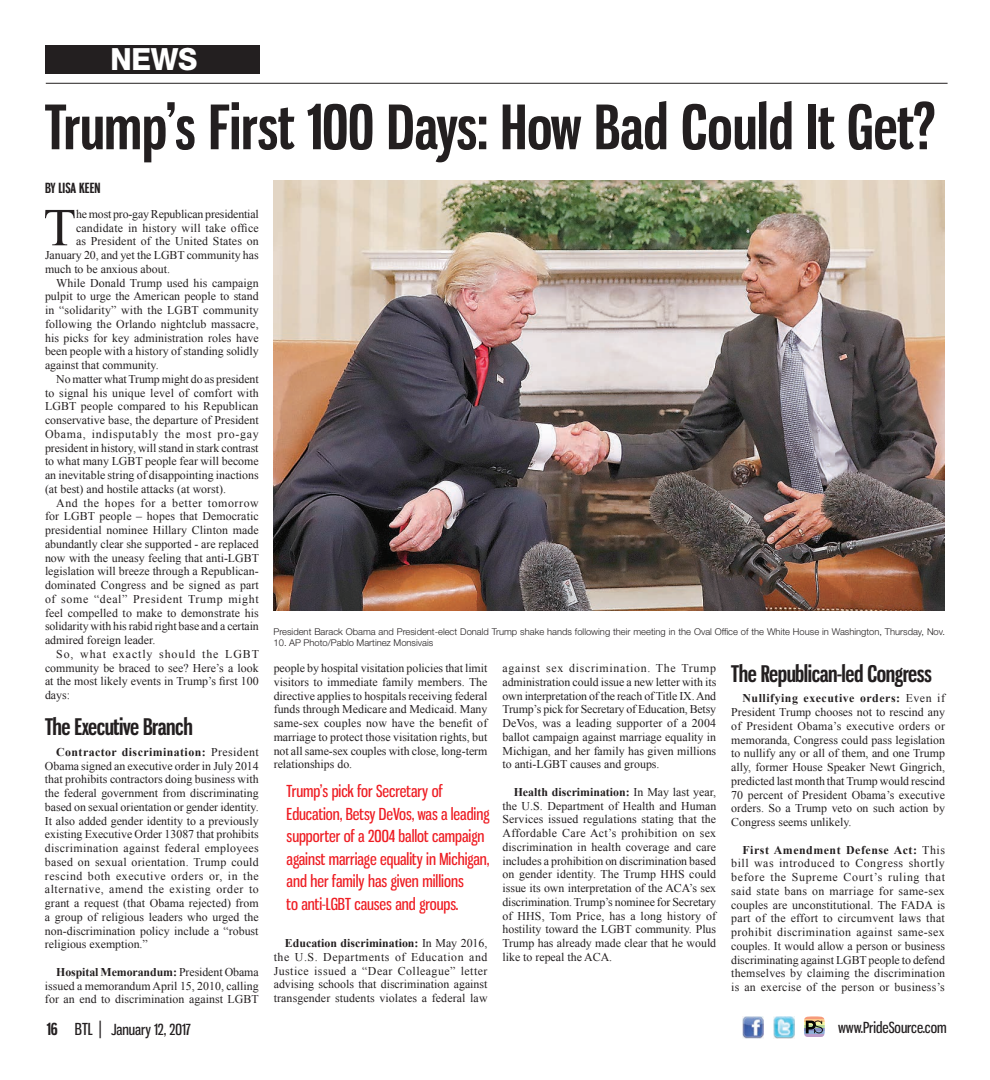
<style>
.page{position:relative;width:990px;height:1080px;background:#fff}
.page>*{position:absolute;margin:0;border:0;box-sizing:border-box;transform-origin:0 0}
.Headline_1_-_Large{font:700 60px "Gnuolane Rg";color:#231f20}
.Body_Copy_-_DropCap{font:53.38px "Times New Roman";color:#231f20}
.Breif_Box_Title{font:800 30.62px "Helvetica Neue";color:#fff;scale:.94 1}
.t1{font:700 22.5px "Gnuolane Rg";letter-spacing:-.02em;color:#231f20}
.Pull_Quote_W_O_Quote{font:16.25px/22.5px "Gnuolane Rg";color:#ee1d23}
.t2{font:15px "Gnuolane Rg";color:#231f20}
.ByLine_New{font:700 13.75px "Gnuolane Rg";color:#231f20}
.Body_Copy{font:11.88px/13.8px "Times New Roman";color:#231f20;text-align:justify}
.Body_Copy_-_DropCap-2{font:11.88px "Times New Roman";color:#231f20}
.Body_Copy_-_DropCap-3{font:11.88px "Times New Roman";letter-spacing:.02em;color:#231f20}
.Photo_Caption_-_off{font:300 9.38px "Helvetica Neue LT Std";color:#231f20}
.s1{font-weight:700}
.s2{font-weight:700;font-size:16.25px}
.s3{font-size:16.25px}
.s4{font-size:17.5px}
</style>
<div class="page">
<img style="left:773px;top:1016px;width:22px;height:22px">
<img style="left:742px;top:1016px;width:22px;height:22px">
<hr style="left:804px;top:1016px;width:21px;height:3px;background:#f69a7a">
<hr style="left:804px;top:1019px;width:21px;height:3px;background:#fdc88a">
<hr style="left:804px;top:1022px;width:21px;height:3px;background:#f6f3a2">
<hr style="left:804px;top:1025px;width:21px;height:3px;background:#b7d99b">
<hr style="left:804px;top:1028px;width:21px;height:3px;background:#868fc4">
<hr style="left:804px;top:1031px;width:21px;height:3px;background:#8fafd8">
<hr style="left:804px;top:1034px;width:21px;height:3px;background:#bb9cc9">
<svg style="left:806px;top:1021px;width:17px;height:12px"></svg>
<div style="left:45px;top:45px;width:214px;height:29px;background:#231f20"></div>
<hr style="left:46px;top:83px;width:902px;height:1px;background:#231f20">
<img style="left:274px;top:180px;width:671px;height:430px">
<p class="Breif_Box_Title" style="left:110px;top:41px;width:94px">NEWS</p>
<p class="Headline_1_-_Large" style="left:45px;top:90px;width:892px">Trump’s First 100 Days: How Bad Could It Get?</p>
<p class="ByLine_New" style="left:45px;top:179px;width:57px">BY LISA KEEN</p>
<p class="Body_Copy_-_DropCap" style="left:43px;top:192px;width:34px">T</p>
<p class="Body_Copy_-_DropCap-2" style="left:76px;top:206px;width:184px">he most pro-gay Republican presidential</p>
<p class="Body_Copy_-_DropCap-3" style="left:76px;top:220px;width:184px">candidate in history will take office</p>
<p class="Body_Copy_-_DropCap-2" style="left:76px;top:233px;width:184px">as President of the United States on</p>
<p class="Body_Copy_-_DropCap-2" style="left:45px;top:247px;width:215px">January 20, and yet the LGBT community has</p>
<p class="Body_Copy_-_DropCap-2" style="left:45px;top:261px;width:127px">much to be anxious about.</p>
<p class="Body_Copy" style="left:45px;top:276px;width:215px;text-indent:11px">While Donald Trump used his campaign pulpit to urge the American people to stand in “solidarity” with the LGBT community following the Orlando nightclub massacre, his picks for key administration roles have been people with a history of standing solidly against that community.</p>
<p class="Body_Copy" style="left:45px;top:372px;width:215px;text-indent:11px">No matter what Trump might do as president to signal his unique level of comfort with LGBT people compared to his Republican conservative base, the departure of President Obama, indisputably the most pro-gay president in history, will stand in stark contrast to what many LGBT people fear will become an inevitable string of disappointing inactions (at best) and hostile attacks (at worst).</p>
<p class="Body_Copy" style="left:45px;top:496px;width:215px;text-indent:11px">And the hopes for a better tomorrow for LGBT people – hopes that Democratic presidential nominee Hillary Clinton made abundantly clear she supported - are replaced now with the uneasy feeling that anti-LGBT legislation will breeze through a Republican&shy;dominated Congress and be signed as part of some “deal” President Trump might feel compelled to make to demonstrate his solidarity with his rabid right base and a certain admired foreign leader.</p>
<p class="Body_Copy" style="left:45px;top:647px;width:215px;text-indent:11px">So, what exactly should the LGBT community be braced to see? Here’s a look at the most likely events in Trump’s first 100 days:</p>
<p class="t1" style="left:45px;top:713px;width:149px">The Executive Branch</p>
<p class="Body_Copy" style="left:45px;top:745px;width:215px;text-indent:11px"><span class="s1">Contractor discrimination:</span> President Obama signed an executive order in July 2014 that prohibits contractors doing business with the federal government from discriminating based on sexual orientation or gender identity.<br>It also added gender identity to a previously existing Executive Order 13087 that prohibits discrimination against federal employees based on sexual orientation. Trump could rescind both executive orders or, in the alternative, amend the existing order to grant a request (that Obama rejected) from a group of religious leaders who urged the non-discrimination policy include a “robust religious exemption.”</p>
<p class="Body_Copy" style="left:45px;top:965px;width:215px;text-indent:11px"><span class="s1">Hospital Memorandum:</span> President Obama issued a memorandum April 15, 2010, calling for an end to discrimination against LGBT</p>
<p class="Photo_Caption_-_off" style="left:274px;top:626px;width:673px">President Barack Obama and President-elect Donald Trump shake hands following their meeting in the Oval Office of the White House in Washington, Thursday, Nov.</p>
<p class="Photo_Caption_-_off" style="left:274px;top:637px;width:161px">10. AP Photo/Pablo Martinez Monsivais</p>
<p class="Body_Copy" style="left:274px;top:661px;width:215px">people by hospital visitation policies that limit visitors to immediate family members. The directive applies to hospitals receiving federal funds through Medicare and Medicaid. Many same-sex couples now have the benefit of marriage to protect those visitation rights, but not all same-sex couples with close, long-term relationships do.</p>
<p class="Pull_Quote_W_O_Quote" style="left:287px;top:780px;width:204px">Trump’s pick for Secretary of Education, Betsy DeVos, was a leading supporter of a 2004 ballot campaign against marriage equality in Michigan, and her family has given millions<br>to anti-LGBT causes and groups.</p>
<p class="Body_Copy" style="left:274px;top:936px;width:215px;text-indent:11px"><span class="s1">Education discrimination:</span> In May 2016, the U.S. Departments of Education and Justice issued a “Dear Colleague” letter advising schools that discrimination against transgender students violates a federal law</p>
<p class="Body_Copy" style="left:502px;top:661px;width:215px">against sex discrimination. The Trump administration could issue a new letter with its own interpretation of the reach of Title IX. And Trump’s pick for Secretary of Education, Betsy DeVos, was a leading supporter of a 2004 ballot campaign against marriage equality in Michigan, and her family has given millions to anti-LGBT causes and groups.</p>
<p class="Body_Copy" style="left:502px;top:785px;width:215px;text-indent:11px"><span class="s1">Health discrimination:</span> In May last year, the U.S. Department of Health and Human Services issued regulations stating that the Affordable Care Act’s prohibition on sex discrimination in health coverage and care includes a prohibition on discrimination based on gender identity. The Trump HHS could issue its own interpretation of the ACA’s sex discrimination. Trump’s nominee for Secretary of HHS, Tom Price, has a long history of hostility toward the LGBT community. Plus Trump has already made clear that he would like to repeal the ACA.</p>
<p class="t1" style="left:731px;top:660px;width:202px">The Republican-led Congress</p>
<p class="Body_Copy" style="left:731px;top:691px;width:215px;text-indent:11px"><span class="s1">Nullifying executive orders:</span> Even if President Trump chooses not to rescind any of President Obama’s executive orders or memoranda, Congress could pass legislation to nullify any or all of them, and one Trump ally, former House Speaker Newt Gingrich, predicted last month that Trump would rescind 70 percent of President Obama’s executive orders. So a Trump veto on such action by Congress seems unlikely.</p>
<p class="Body_Copy" style="left:731px;top:842px;width:215px;text-indent:11px"><span class="s1">First Amendment Defense Act:</span> This bill was introduced to Congress shortly before the Supreme Court’s ruling that said state bans on marriage for same-sex couples are unconstitutional. The FADA is part of the effort to circumvent laws that prohibit discrimination against same-sex couples. It would allow a person or business discriminating against LGBT people to defend themselves by claiming the discrimination is an exercise of the person or business’s</p>
<p class="t2" style="left:47px;top:1021px;width:146px"><span class="s2">16</span> <span class="s3">BTL</span> <span class="s4">|</span> January 12, 2017</p>
<p class="t2" style="left:838px;top:1019px;width:110px">www.PrideSource.com</p>
</div>
